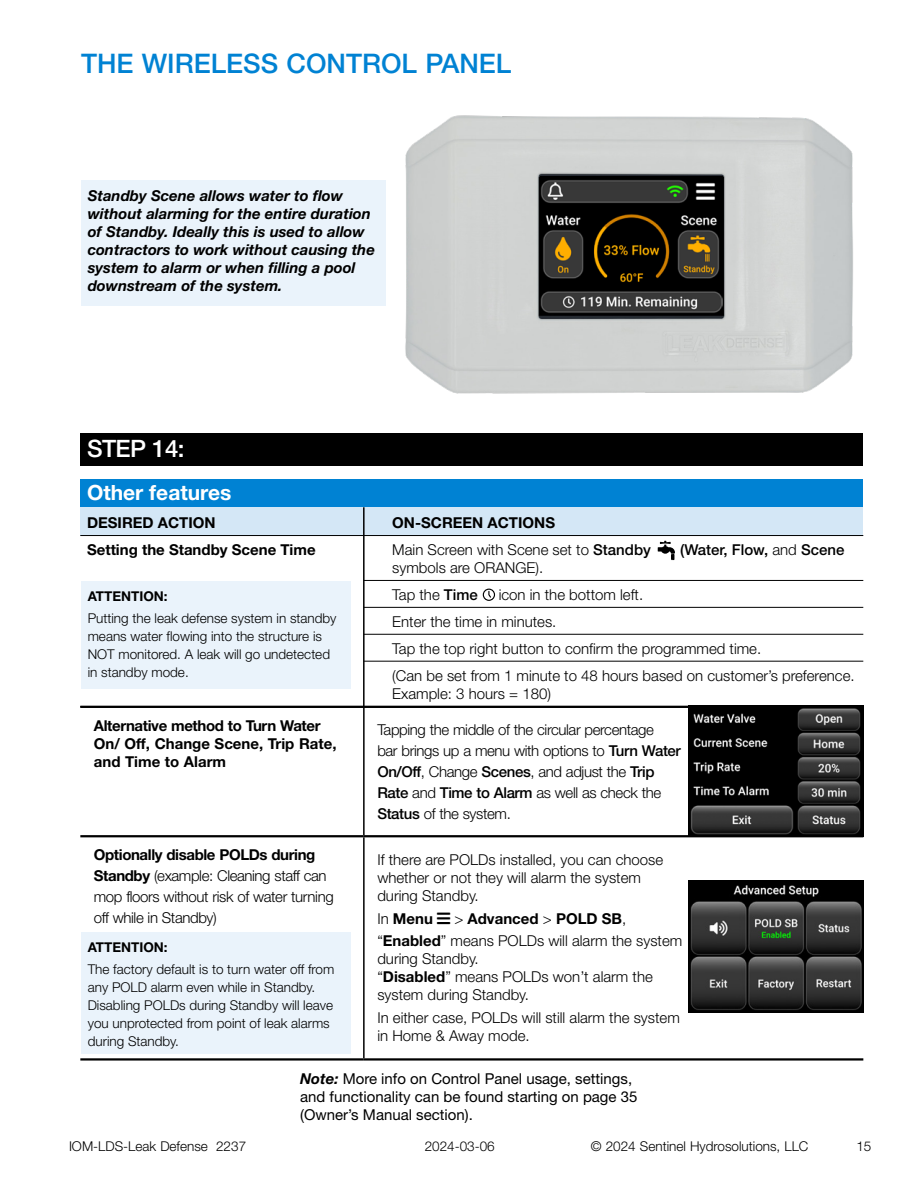
<style>
.page{position:relative;width:918px;height:1188px;background:#fff}
.page>*{position:absolute;margin:0;border:0;box-sizing:border-box;transform-origin:0 0}
.t1{font:500 27px "Helvetica Neue LT Std";color:#0082d3}
.t2{font:500 24px "Helvetica Neue LT Std";letter-spacing:-.025em;color:#fff}
.t3{font:700 21px "Helvetica Neue LT Std";color:#fff}
.t4{font:300 15px/18px "Helvetica Neue LT Std";color:#000}
.t5{font:300 15px/21px "Helvetica Neue LT Std";letter-spacing:-.025em;color:#000}
.t6{font:italic 700 15px/18px "Helvetica Neue LT Std";color:#000}
.t7{font:700 15px/18px "Helvetica Neue LT Std";color:#000}
.t8{font:15px/18px "Helvetica Neue LT Std";color:#000}
.t9{font:500 15px "Helvetica Neue LT Std";color:#000}
.t10{font:300 13.5px/18px "Helvetica Neue LT Std";color:#000}
.t11{font:700 13.5px "Helvetica Neue LT Std";color:#000}
.s1{font-weight:500}
.s2{font-weight:300}
.s3{font-weight:700}
.s4{font-weight:700;font-style:italic}
</style>
<div class="page">
<div style="left:81px;top:581px;width:270px;height:108px;background:#eaf3fb"></div>
<div style="left:81px;top:181px;width:305px;height:125px;background:#eaf3fb"></div>
<div style="left:80px;top:479px;width:783px;height:28px;background:#0082d3"></div>
<div style="left:80px;top:508px;width:783px;height:28px;background:#d4e7f6"></div>
<div style="left:80px;top:433px;width:783px;height:33px;background:#000"></div>
<hr style="left:80px;top:535px;width:783px;height:1px;background:#000">
<hr style="left:364px;top:580px;width:499px;height:1px;background:#000">
<hr style="left:364px;top:607px;width:499px;height:1px;background:#000">
<hr style="left:364px;top:634px;width:499px;height:1px;background:#000">
<hr style="left:364px;top:661px;width:499px;height:1px;background:#000">
<hr style="left:80px;top:706px;width:783px;height:2px;background:#000">
<hr style="left:363px;top:507px;width:2px;height:200px;background:#000">
<img style="left:380px;top:115px;width:473px;height:279px">
<img style="left:540px;top:176px;width:182px;height:137px">
<svg style="left:658px;top:541px;width:17px;height:19px"></svg>
<svg style="left:483px;top:589px;width:12px;height:12px"></svg>
<hr style="left:363px;top:707px;width:2px;height:128px;background:#000">
<hr style="left:363px;top:837px;width:2px;height:221px;background:#000">
<hr style="left:80px;top:835px;width:284px;height:2px;background:#000">
<hr style="left:364px;top:835px;width:499px;height:2px;background:#000">
<hr style="left:80px;top:1058px;width:284px;height:3px;background:#000">
<hr style="left:364px;top:1058px;width:499px;height:3px;background:#000">
<img style="left:688px;top:705px;width:176px;height:132px">
<img style="left:688px;top:881px;width:176px;height:131px">
<div style="left:81px;top:932px;width:270px;height:122px;background:#eaf3fb"></div>
<h1 class="t1" style="left:81px;top:48px;width:432px">THE WIRELESS CONTROL PANEL</h1>
<p class="t6" style="left:88px;top:186px;width:289px">Standby Scene allows water to flow without alarming for the entire duration of Standby. Ideally this is used to allow contractors to work without causing the system to alarm or when filling a pool downstream of the system.</p>
<h2 class="t2" style="left:87px;top:434px;width:99px">STEP 14:</h2>
<h3 class="t3" style="left:87px;top:479px;width:146px">Other features</h3>
<p class="t7" style="left:87px;top:514px;width:130px">DESIRED ACTION</p>
<p class="t7" style="left:392px;top:514px;width:164px">ON-SCREEN ACTIONS</p>
<p class="t7" style="left:87px;top:541px;width:230px">Setting the Standby Scene Time</p>
<p class="t4" style="left:392px;top:541px;width:260px">Main Screen with Scene set to <span class="s1">Standby</span></p>
<p class="t9" style="left:680px;top:541px;width:166px">(Water, Flow, <span class="s2">and</span> Scene</p>
<p class="t4" style="left:392px;top:554px;width:152px;line-height:26.8px">symbols are ORANGE).<br>Tap the <span class="s1">Time</span></p>
<p class="t4" style="left:392px;top:581px;width:464px;line-height:26.8px;text-indent:106px">icon in the bottom left.<br>Enter the time in minutes.<br>Tap the top right button to confirm the programmed time.<br>(Can be set from 1 minute to 48 hours based on customer’s preference.</p>
<p class="t4" style="left:392px;top:684px;width:160px">Example: 3 hours = 180)</p>
<p class="t11" style="left:88px;top:587px;width:81px">ATTENTION:</p>
<p class="t10" style="left:88px;top:609px;width:250px">Putting the leak defense system in standby means water flowing into the structure is NOT monitored. A leak will go undetected in standby mode.</p>
<p class="t7" style="left:94px;top:716px;width:244px">Alternative method to Turn Water<br>On/ Off, Change Scene, Trip Rate, and Time to Alarm</p>
<p class="t5" style="left:377px;top:719px;width:305px">Tapping the middle of the circular percentage<br>bar brings up a menu with options to <span class="s1">Turn Water On/Off</span>, Change <span class="s1">Scenes</span>, and adjust the <span class="s1">Trip Rate</span> and <span class="s1">Time to Alarm</span> as well as check the <span class="s1">Status</span> of the system.</p>
<p class="t5" style="left:94px;top:844px;width:241px"><span class="s3">Optionally disable POLDs during Standby</span> (example: Cleaning staff can mop floors without risk of water turning off while in Standby)</p>
<p class="t4" style="left:377px;top:851px;width:287px">If there are POLDs installed, you can choose whether or not they will alarm the system during Standby.</p>
<p class="t4" style="left:377px;top:907px;width:306px;line-height:22.5px;text-indent:77px">&gt; <span class="s3">Advanced</span> &gt; <span class="s3">POLD SB</span>, “<span class="s3">Enabled</span>” means POLDs will alarm the system</p>
<p class="t4" style="left:377px;top:950px;width:277px">during Standby.<br>“<span class="s3">Disabled</span>” means POLDs won’t alarm the system during Standby.</p>
<p class="t4" style="left:377px;top:1008px;width:304px">In either case, POLDs will still alarm the system in Home &amp; Away mode.</p>
<p class="t7" style="left:377px;top:909px;width:57px"><span class="s2">In</span> Menu</p>
<p class="t11" style="left:88px;top:939px;width:81px">ATTENTION:</p>
<p class="t10" style="left:88px;top:960px;width:248px">The factory default is to turn water off from any POLD alarm even while in Standby.<br>Disabling POLDs during Standby will leave you unprotected from point of leak alarms during Standby.</p>
<p class="t8" style="left:300px;top:1069px;width:339px"><span class="s4">Note:</span> More info on Control Panel usage, settings, and functionality can be found starting on page 35 (Owner’s Manual section).</p>
<p class="t10" style="left:69px;top:1137px;width:179px">IOM-LDS-Leak Defense 2237</p>
<p class="t10" style="left:425px;top:1137px;width:72px">2024-03-06</p>
<p class="t10" style="left:591px;top:1137px;width:219px">© 2024 Sentinel Hydrosolutions, LLC</p>
<p class="t10" style="left:856px;top:1137px;width:17px">15</p>
</div>
